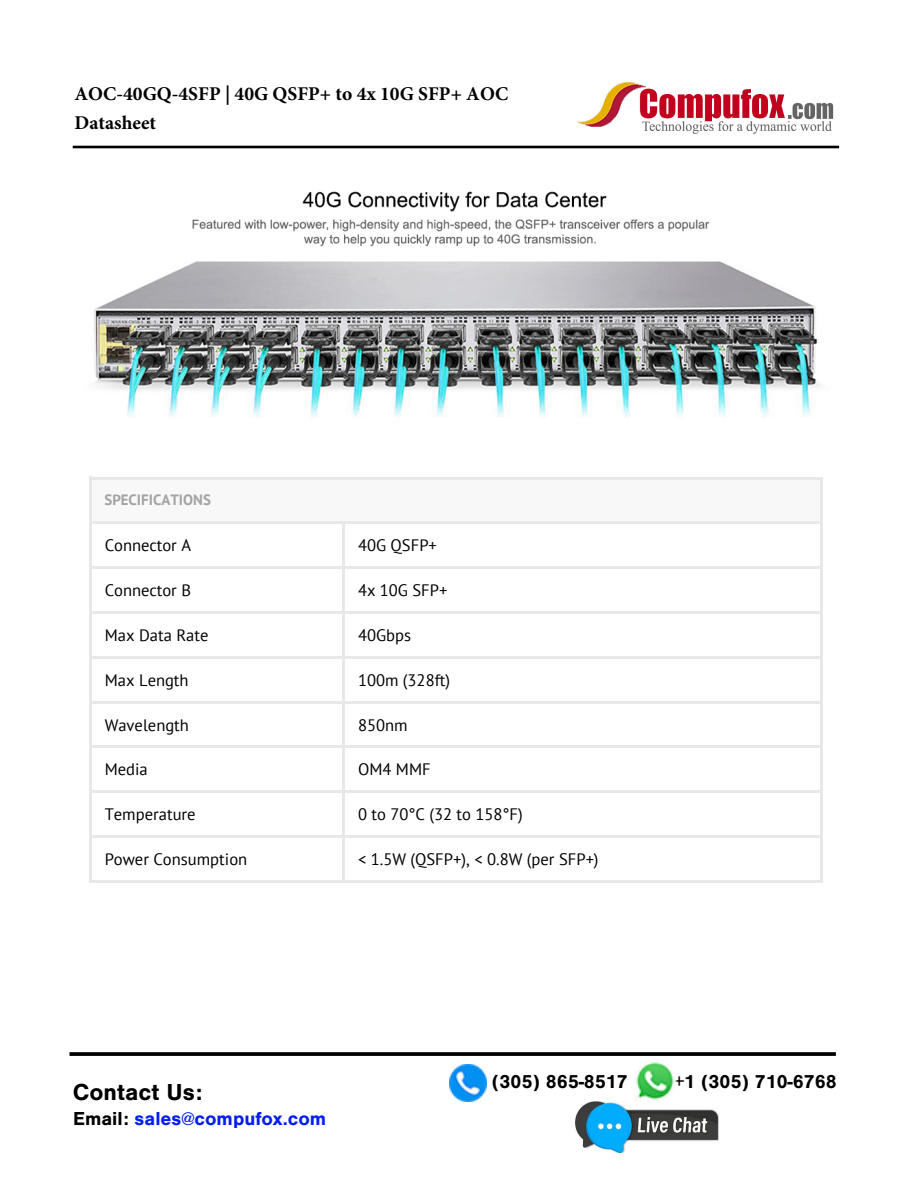
<style>
.page{position:relative;width:918px;height:1188px;background:#fff}
.page>*{position:absolute;margin:0;border:0;box-sizing:border-box;transform-origin:0 0}
.t1{font:700 24px "Nimbus San";color:#000}
.t2{font:700 19.5px/29.7px "Minion Pro";color:#000}
.t3{font:700 19.5px "Nimbus San";color:#000}
.t4{font:700 19.5px "Nimbus San";color:#051df0}
.t5{font:16.5px "PT Sans";color:#000}
.t6{font:700 15px "PT Sans";color:#a3a3a3}
.s1{color:#000}
</style>
<div class="page">
<hr style="left:73px;top:146px;width:766px;height:2px;background:#000">
<img style="left:577px;top:81px;width:257px;height:53px">
<img style="left:575px;top:1102px;width:144px;height:50px">
<svg style="left:69px;top:1052px;width:767px;height:4px;background:#101010"></svg>
<img style="left:632px;top:1062px;width:45px;height:41px">
<img style="left:449px;top:1064px;width:38px;height:38px">
<img style="left:93px;top:191px;width:728px;height:226px">
<div style="left:90px;top:478px;width:731px;height:45px;background:#f8f8f8"></div>
<hr style="left:89px;top:477px;width:3px;height:406px;background:#e8e8e8">
<hr style="left:820px;top:479px;width:3px;height:404px;background:#e8e8e8">
<hr style="left:342px;top:524px;width:3px;height:359px;background:#e8e8e8">
<hr style="left:92px;top:477px;width:731px;height:2px;background:#e8e8e8">
<hr style="left:92px;top:521px;width:731px;height:3px;background:#e8e8e8">
<hr style="left:92px;top:566px;width:731px;height:3px;background:#e8e8e8">
<hr style="left:92px;top:611px;width:731px;height:3px;background:#e8e8e8">
<hr style="left:92px;top:656px;width:731px;height:3px;background:#e8e8e8">
<hr style="left:92px;top:701px;width:731px;height:3px;background:#e8e8e8">
<hr style="left:92px;top:746px;width:731px;height:2px;background:#e8e8e8">
<hr style="left:92px;top:790px;width:731px;height:3px;background:#e8e8e8">
<hr style="left:92px;top:835px;width:731px;height:3px;background:#e8e8e8">
<hr style="left:92px;top:880px;width:731px;height:3px;background:#e8e8e8">
<p class="t2" style="left:74px;top:78px;width:435px">AOC-40GQ-4SFP | 40G QSFP+ to 4x 10G SFP+ AOC<br>Datasheet</p>
<p class="t6" style="left:105px;top:490px;width:108px">SPECIFICATIONS</p>
<p class="t5" style="left:105px;top:535px;width:88px">Connector A</p>
<p class="t5" style="left:358px;top:535px;width:80px">40G QSFP+</p>
<p class="t5" style="left:105px;top:579px;width:88px">Connector B</p>
<p class="t5" style="left:358px;top:579px;width:91px">4x 10G SFP+</p>
<p class="t5" style="left:105px;top:624px;width:105px">Max Data Rate</p>
<p class="t5" style="left:358px;top:624px;width:54px">40Gbps</p>
<p class="t5" style="left:105px;top:669px;width:85px">Max Length</p>
<p class="t5" style="left:358px;top:669px;width:94px">100m (328ft)</p>
<p class="t5" style="left:105px;top:714px;width:86px">Wavelength</p>
<p class="t5" style="left:358px;top:714px;width:51px">850nm</p>
<p class="t5" style="left:105px;top:759px;width:45px">Media</p>
<p class="t5" style="left:358px;top:759px;width:74px">OM4 MMF</p>
<p class="t5" style="left:105px;top:803px;width:92px">Temperature</p>
<p class="t5" style="left:358px;top:803px;width:166px">0 to 70°C (32 to 158°F)</p>
<p class="t5" style="left:105px;top:848px;width:144px">Power Consumption</p>
<p class="t5" style="left:358px;top:848px;width:242px">&lt; 1.5W (QSFP+), &lt; 0.8W (per SFP+)</p>
<h1 class="t1" style="left:73px;top:1079px;width:131px">Contact Us:</h1>
<p class="t4" style="left:73px;top:1108px;width:255px"><span class="s1">Email:</span> sales@compufox.com</p>
<p class="t3" style="left:492px;top:1071px;width:137px">(305) 865-8517</p>
<p class="t3" style="left:675px;top:1071px;width:164px">+1 (305) 710-6768</p>
</div>
